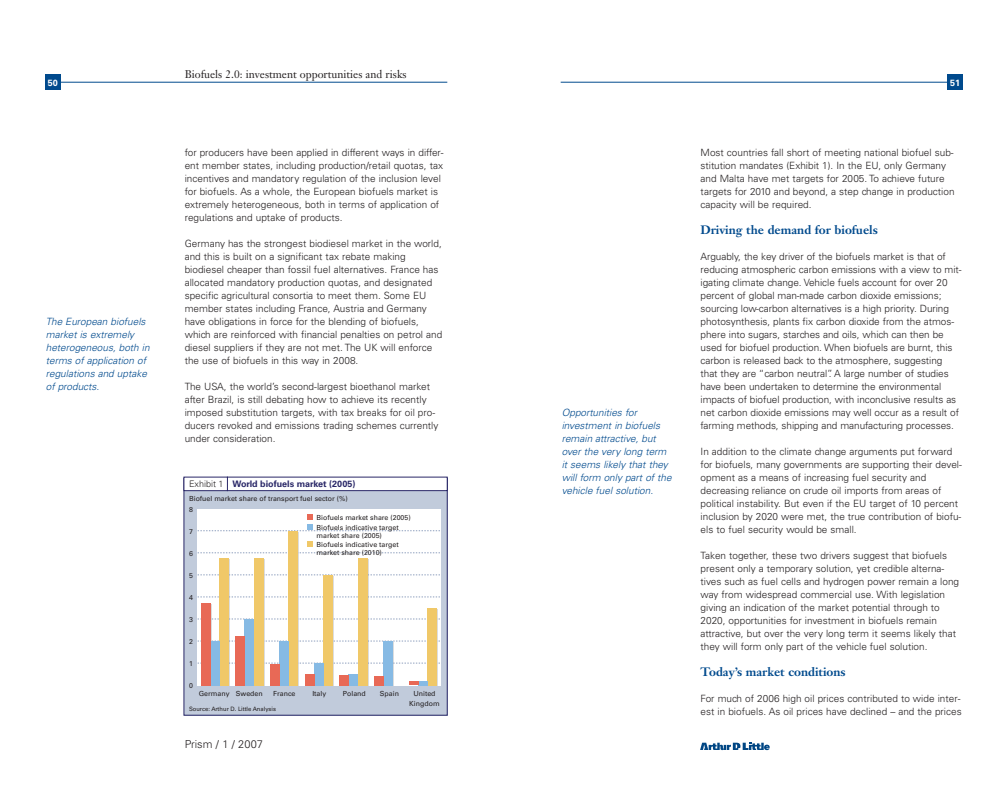
<style>
.page{position:relative;width:1008px;height:792px;background:#fff}
.page>*{position:absolute;margin:0;border:0;box-sizing:border-box;transform-origin:0 0}
.t1{font:700 12px "Janson Text";color:#004a8d}
.t2{font:11px "Janson Text";color:#231f20}
.t3{font:300 11px "Univers";color:#231f20}
.t4{font:300 10px/13px "Univers";color:#231f20}
.t5{font:italic 300 10px/13px "Univers";color:#004a8d}
.t6{font:700 9px "Univers";color:#292767}
.t7{font:700 9px "Univers";color:#fff}
.t8{font:7px/10px "Univers";color:#231f20}
.t9{font:6px "Univers";color:#231f20}
.s1{font-weight:300;color:#231f20}
</style>
<div class="page">
<div style="left:45px;top:75px;width:15px;height:15px;background:#004a8d"></div>
<hr style="left:60px;top:82px;width:387px;height:1px;background:#004a8d">
<div style="left:184px;top:477px;width:270px;height:238px;background:linear-gradient(to bottom,#fff,#fff)"></div>
<div style="left:184px;top:478px;width:263px;height:237px;background:#c1cbdb"></div>
<div style="left:227px;top:477px;width:220px;height:14px;background:#fff"></div>
<div style="left:227px;top:477px;width:220px;height:14px;border:1px solid #292767"></div>
<div style="left:184px;top:477px;width:43px;height:14px;background:#fff"></div>
<div style="left:184px;top:477px;width:44px;height:14px;border:1px solid #292767"></div>
<div style="left:198px;top:509px;width:243px;height:176px;background:#fff"></div>
<div style="left:220px;top:559px;width:10px;height:126px;background:#dcddde"></div>
<div style="left:255px;top:559px;width:9px;height:126px;background:#f0c868"></div>
<div style="left:290px;top:532px;width:9px;height:153px;background:#dcddde"></div>
<div style="left:324px;top:576px;width:10px;height:109px;background:#dcddde"></div>
<div style="left:359px;top:559px;width:9px;height:126px;background:#f0c868"></div>
<div style="left:428px;top:609px;width:10px;height:76px;background:#dcddde"></div>
<div style="left:384px;top:642px;width:10px;height:43px;background:#dcddde"></div>
<div style="left:202px;top:604px;width:9px;height:81px;background:#e86956"></div>
<svg style="left:198px;top:553px;width:242px;height:1px"></svg>
<svg style="left:198px;top:575px;width:242px;height:1px"></svg>
<svg style="left:198px;top:597px;width:242px;height:1px"></svg>
<svg style="left:198px;top:641px;width:242px;height:1px"></svg>
<svg style="left:198px;top:619px;width:242px;height:1px"></svg>
<svg style="left:198px;top:663px;width:242px;height:1px"></svg>
<svg style="left:198px;top:514px;width:242px;height:17px"></svg>
<svg style="left:307px;top:541px;width:6px;height:6px"></svg>
<div style="left:219px;top:558px;width:10px;height:127px;background:#f0c868"></div>
<div style="left:254px;top:558px;width:9px;height:127px;background:#f0c868"></div>
<div style="left:289px;top:531px;width:9px;height:154px;background:#f0c868"></div>
<div style="left:323px;top:575px;width:10px;height:110px;background:#f0c868"></div>
<div style="left:358px;top:558px;width:9px;height:127px;background:#f0c868"></div>
<div style="left:427px;top:608px;width:10px;height:77px;background:#f0c868"></div>
<div style="left:210px;top:641px;width:9px;height:44px;background:#86bae4"></div>
<div style="left:245px;top:619px;width:9px;height:66px;background:#86bae4"></div>
<div style="left:279px;top:641px;width:10px;height:44px;background:#86bae4"></div>
<div style="left:314px;top:663px;width:9px;height:22px;background:#86bae4"></div>
<div style="left:349px;top:674px;width:9px;height:11px;background:#86bae4"></div>
<div style="left:383px;top:641px;width:10px;height:44px;background:#86bae4"></div>
<div style="left:201px;top:603px;width:9px;height:82px;background:#e86956"></div>
<div style="left:236px;top:636px;width:9px;height:49px;background:#e86956"></div>
<div style="left:270px;top:664px;width:9px;height:21px;background:#e86956"></div>
<div style="left:305px;top:674px;width:9px;height:11px;background:#e86956"></div>
<div style="left:340px;top:675px;width:9px;height:10px;background:#e86956"></div>
<div style="left:374px;top:676px;width:9px;height:9px;background:#e86956"></div>
<svg style="left:409px;top:681px;width:19px;height:4px"></svg>
<hr style="left:561px;top:82px;width:386px;height:1px;background:#004a8d">
<svg style="left:700px;top:743px;width:70px;height:7px"></svg>
<div style="left:947px;top:75px;width:16px;height:15px;background:#004a8d"></div>
<p class="t7" style="left:48px;top:79px;width:12px">50</p>
<p class="t5" style="left:46px;top:316px;width:107px">The European biofuels market is extremely heterogeneous, both in terms of application of regulations and uptake of products.</p>
<p class="t2" style="left:185px;top:70px;width:223px">Biofuels 2.0: investment opportunities and risks</p>
<p class="t4" style="left:185px;top:147px;width:261px">for producers have been applied in different ways in differ&shy;ent member states, including production/retail quotas, tax incentives and mandatory regulation of the inclusion level for biofuels. As a whole, the European biofuels market is extremely heterogeneous, both in terms of application of regulations and uptake of products.</p>
<p class="t4" style="left:185px;top:238px;width:259px">Germany has the strongest biodiesel market in the world, and this is built on a significant tax rebate making biodiesel cheaper than fossil fuel alternatives. France has allocated mandatory production quotas, and designated specific agricultural consortia to meet them. Some EU member states including France, Austria and Germany have obligations in force for the blending of biofuels, which are reinforced with financial penalties on petrol and diesel suppliers if they are not met. The UK will enforce the use of biofuels in this way in 2008.</p>
<p class="t4" style="left:185px;top:381px;width:255px">The USA, the world’s second-largest bioethanol market after Brazil, is still debating how to achieve its recently imposed substitution targets, with tax breaks for oil pro&shy;ducers revoked and emissions trading schemes currently under consideration.</p>
<p class="t6" style="left:189px;top:480px;width:168px"><span class="s1">Exhibit 1</span> World biofuels market (2005)</p>
<p class="t8" style="left:189px;top:494px;width:160px">Biofuel market share of transport fuel sector (%)</p>
<p class="t8" style="left:317px;top:513px;width:96px">Biofuels market share (2005)<br>Biofuels indicative target</p>
<p class="t8" style="left:317px;top:531px;width:84px;line-height:9.5px">market share (2005)<br>Biofuels indicative target</p>
<p class="t8" style="left:317px;top:548px;width:67px">market share (2010)</p>
<p class="t8" style="left:189px;top:505px;width:5px">8</p>
<p class="t8" style="left:189px;top:527px;width:5px">7</p>
<p class="t8" style="left:189px;top:549px;width:5px">6</p>
<p class="t8" style="left:189px;top:571px;width:5px">5</p>
<p class="t8" style="left:189px;top:593px;width:5px">4</p>
<p class="t8" style="left:189px;top:615px;width:5px">3</p>
<p class="t8" style="left:189px;top:637px;width:5px">2</p>
<p class="t8" style="left:189px;top:659px;width:5px">1</p>
<p class="t8" style="left:189px;top:681px;width:5px">0</p>
<p class="t8" style="left:199px;top:689px;width:65px">Germany Sweden</p>
<p class="t8" style="left:273px;top:689px;width:24px">France</p>
<p class="t8" style="left:312px;top:689px;width:16px">Italy</p>
<p class="t8" style="left:343px;top:689px;width:24px">Poland</p>
<p class="t8" style="left:380px;top:689px;width:21px">Spain</p>
<p class="t8" style="left:409px;top:689px;width:32px;text-align:center">United<br>Kingdom</p>
<p class="t9" style="left:189px;top:706px;width:88px">Source: Arthur D. Little Analysis</p>
<p class="t3" style="left:185px;top:741px;width:80px">Prism / 1 / 2007</p>
<p class="t5" style="left:562px;top:407px;width:114px">Opportunities for investment in biofuels remain attractive, but over the very long term it seems likely that they will form only part of the vehicle fuel solution.</p>
<p class="t7" style="left:950px;top:79px;width:12px">51</p>
<p class="t4" style="left:701px;top:147px;width:256px">Most countries fall short of meeting national biofuel sub&shy;stitution mandates (Exhibit 1). In the EU, only Germany and Malta have met targets for 2005. To achieve future targets for 2010 and beyond, a step change in production capacity will be required.</p>
<p class="t1" style="left:701px;top:225px;width:179px">Driving the demand for biofuels</p>
<p class="t4" style="left:701px;top:251px;width:263px">Arguably, the key driver of the biofuels market is that of reducing atmospheric carbon emissions with a view to mit&shy;igating climate change. Vehicle fuels account for over 20 percent of global man-made carbon dioxide emissions; sourcing low-carbon alternatives is a high priority. During photosynthesis, plants fix carbon dioxide from the atmos&shy;phere into sugars, starches and oils, which can then be used for biofuel production. When biofuels are burnt, this carbon is released back to the atmosphere, suggesting that they are “carbon neutral”. A large number of studies have been undertaken to determine the environmental impacts of biofuel production, with inconclusive results as net carbon dioxide emissions may well occur as a result of farming methods, shipping and manufacturing processes.</p>
<p class="t4" style="left:701px;top:446px;width:263px">In addition to the climate change arguments put forward for biofuels, many governments are supporting their devel&shy;opment as a means of increasing fuel security and decreasing reliance on crude oil imports from areas of political instability. But even if the EU target of 10 percent inclusion by 2020 were met, the true contribution of biofu&shy;els to fuel security would be small.</p>
<p class="t4" style="left:701px;top:550px;width:260px">Taken together, these two drivers suggest that biofuels present only a temporary solution, yet credible alterna&shy;tives such as fuel cells and hydrogen power remain a long way from widespread commercial use. With legislation giving an indication of the market potential through to 2020, opportunities for investment in biofuels remain attractive, but over the very long term it seems likely that they will form only part of the vehicle fuel solution.</p>
<p class="t1" style="left:701px;top:667px;width:147px">Today’s market conditions</p>
<p class="t4" style="left:701px;top:693px;width:263px">For much of 2006 high oil prices contributed to wide inter&shy;est in biofuels. As oil prices have declined – and the prices</p>
</div>
